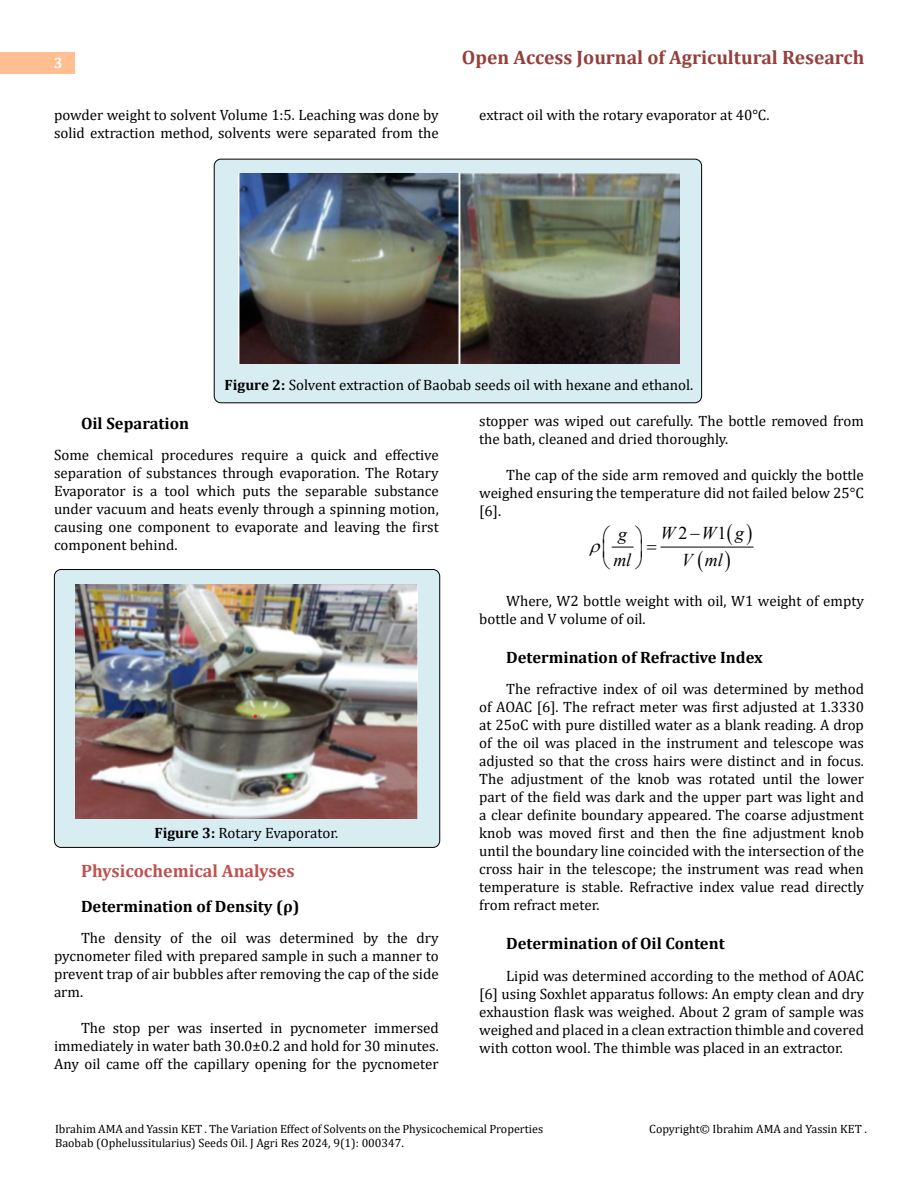
<style>
.page{position:relative;width:918px;height:1188px;background:#fff}
.page>*{position:absolute;margin:0;border:0;box-sizing:border-box;transform-origin:0 0}
.t1{font:700 19.5px "Cambria";color:#953f3c}
.t2{font:700 18px "Cambria";color:#c0504d}
.t3{font:italic 18px "Times New Roman";color:#000}
.t4{font:18px "Times New Roman";color:#000}
.t5{font:700 16.5px "Cambria";color:#000}
.t6{font:15px/18px "Cambria";color:#000;text-align:justify}
.t7{font:700 15px "Cambria";color:#fff}
.t8{font:12px/14.4px "Cambria";color:#000}
.s1{font-weight:700}
.s2{font-style:normal}
</style>
<div class="page">
<div style="left:0;top:52px;width:74px;height:21px;background:#ffbf91"></div>
<div style="left:54px;top:570px;width:386px;height:277px;background:#d8edf2;border-radius:7px"></div>
<div style="left:54px;top:569px;width:386px;height:279px;border:1px solid #000;border-radius:7px"></div>
<div style="left:214px;top:159px;width:488px;height:244px;background:#d8edf2;border-radius:7px"></div>
<div style="left:214px;top:159px;width:488px;height:244px;border:1px solid #000;border-radius:7px"></div>
<img style="left:239px;top:174px;width:441px;height:189px">
<img style="left:75px;top:585px;width:342px;height:234px">
<hr style="left:661px;top:547px;width:92px;height:1px;background:#000">
<svg style="left:725px;top:546px;width:7px;height:2px"></svg>
<svg style="left:611px;top:546px;width:23px;height:2px"></svg>
<p class="t7" style="left:54px;top:53px;width:10px">3</p>
<h1 class="t1" style="left:462px;top:44px;width:404px">Open Access Journal of Agricultural Research</h1>
<p class="t6" style="left:54px;top:105px;width:386px">powder weight to solvent Volume 1:5. Leaching was done by solid extraction method, solvents were separated from the</p>
<p class="t6" style="left:479px;top:105px;width:292px">extract oil with the rotary evaporator at 40°C.</p>
<p class="t6" style="left:225px;top:375px;width:470px"><span class="s1">Figure 2:</span> Solvent extraction of Baobab seeds oil with hexane and ethanol.</p>
<p class="t5" style="left:81px;top:411px;width:110px">Oil Separation</p>
<p class="t6" style="left:54px;top:446px;width:386px">Some chemical procedures require a quick and effective separation of substances through evaporation. The Rotary Evaporator is a tool which puts the separable substance under vacuum and heats evenly through a spinning motion, causing one component to evaporate and leaving the first component behind.</p>
<p class="t6" style="left:154px;top:824px;width:185px"><span class="s1">Figure 3:</span> Rotary Evaporator.</p>
<p class="t2" style="left:81px;top:858px;width:215px">Physicochemical Analyses</p>
<p class="t5" style="left:81px;top:894px;width:220px">Determination of Density (ρ)</p>
<p class="t6" style="left:54px;top:929px;width:386px;text-indent:27px">The density of the oil was determined by the dry pycnometer filed with prepared sample in such a manner to prevent trap of air bubbles after removing the cap of the side arm.</p>
<p class="t6" style="left:54px;top:1019px;width:386px;text-indent:27px">The stop per was inserted in pycnometer immersed immediately in water bath 30.0±0.2 and hold for 30 minutes.<br>Any oil came off the capillary opening for the pycnometer</p>
<p class="t6" style="left:479px;top:411px;width:386px">stopper was wiped out carefully. The bottle removed from the bath, cleaned and dried thoroughly.</p>
<p class="t6" style="left:479px;top:465px;width:386px;text-indent:27px">The cap of the side arm removed and quickly the bottle weighed ensuring the temperature did not failed below 25°C [6].</p>
<p class="t3" style="left:618px;top:522px;width:11px">g</p>
<p class="t3" style="left:660px;top:520px;width:85px">W<span class="s2">2</span>−W g</p>
<p class="t4" style="left:718px;top:520px;width:11px">1</p>
<p class="t3" style="left:613px;top:547px;width:19px">ml</p>
<p class="t3" style="left:682px;top:547px;width:42px">V ml</p>
<p class="t6" style="left:479px;top:591px;width:386px;text-indent:27px">Where, W2 bottle weight with oil, W1 weight of empty bottle and V volume of oil.</p>
<p class="t5" style="left:506px;top:645px;width:258px">Determination of Refractive Index</p>
<p class="t6" style="left:479px;top:680px;width:386px;text-indent:27px">The refractive index of oil was determined by method of AOAC [6]. The refract meter was first adjusted at 1.3330 at 25οC with pure distilled water as a blank reading. A drop of the oil was placed in the instrument and telescope was adjusted so that the cross hairs were distinct and in focus.<br>The adjustment of the knob was rotated until the lower part of the field was dark and the upper part was light and a clear definite boundary appeared. The coarse adjustment knob was moved first and then the fine adjustment knob until the boundary line coincided with the intersection of the cross hair in the telescope; the instrument was read when temperature is stable. Refractive index value read directly from refract meter.</p>
<p class="t5" style="left:506px;top:932px;width:220px">Determination of Oil Content</p>
<p class="t6" style="left:479px;top:966px;width:386px;text-indent:27px">Lipid was determined according to the method of AOAC [6] using Soxhlet apparatus follows: An empty clean and dry exhaustion flask was weighed. About 2 gram of sample was weighed and placed in a clean extraction thimble and covered with cotton wool. The thimble was placed in an extractor.</p>
<p class="t8" style="left:55px;top:1121px;width:490px">Ibrahim AMA and Yassin KET . The Variation Effect of Solvents on the Physicochemical Properties<br>Baobab (Ophelussitularius) Seeds Oil. J Agri Res 2024, 9(1): 000347.</p>
<p class="t8" style="left:649px;top:1121px;width:219px">Copyright© Ibrahim AMA and Yassin KET .</p>
</div>
